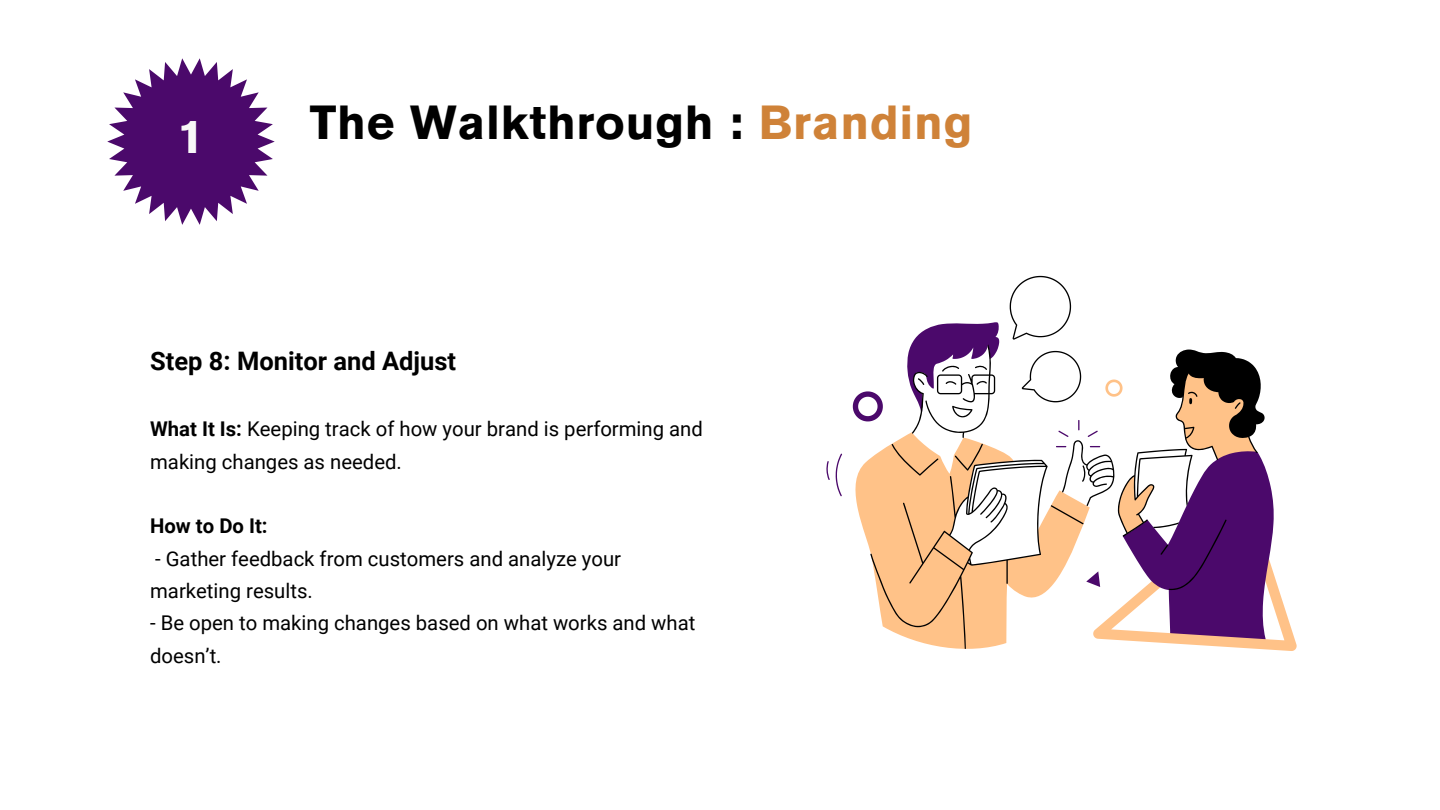
<style>
.page{position:relative;width:1440px;height:810px;background:#fff}
.page>*{position:absolute;margin:0;border:0;box-sizing:border-box;transform-origin:0 0}
.t1{font:700 47.6px "Akzidenz Grotesk Pro";letter-spacing:.015em;color:#000}
.t2{font:700 47.6px "Akzidenz Grotesk Pro";color:#f8f8f8}
.t3{font:700 25.5px "Roboto";color:#000}
.t4{font:20.3px/32.3px "Roboto";color:#000}
.t5{font:700 20.3px "Roboto";color:#000}
.s1{color:#cf8238}
.s2{font-weight:700}
</style>
<div class="page">
<svg style="left:1261px;top:575px;width:36px;height:76px"></svg>
<svg style="left:826px;top:391px;width:448px;height:248px"></svg>
<svg style="left:870px;top:276px;width:395px;height:373px"></svg>
<svg style="left:107px;top:58px;width:168px;height:167px"></svg>
<p class="t2" style="left:177px;top:118px;width:28px">1</p>
<p class="t1" style="left:310px;top:103px;width:664px">The Walkthrough : <span class="s1">Branding</span></p>
<p class="t3" style="left:150px;top:346px;width:308px">Step 8: Monitor and Adjust</p>
<p class="t4" style="left:150px;top:413px;width:554px"><span class="s2">What It Is:</span> Keeping track of how your brand is performing and making changes as needed.</p>
<h1 class="t5" style="left:150px;top:515px;width:119px">How to Do It:</h1>
<h2 class="t4" style="left:150px;top:543px;width:472px">- Gather feedback from customers and analyze your marketing results.</h2>
<p class="t4" style="left:150px;top:607px;width:547px">- Be open to making changes based on what works and what doesn’t.</p>
</div>
